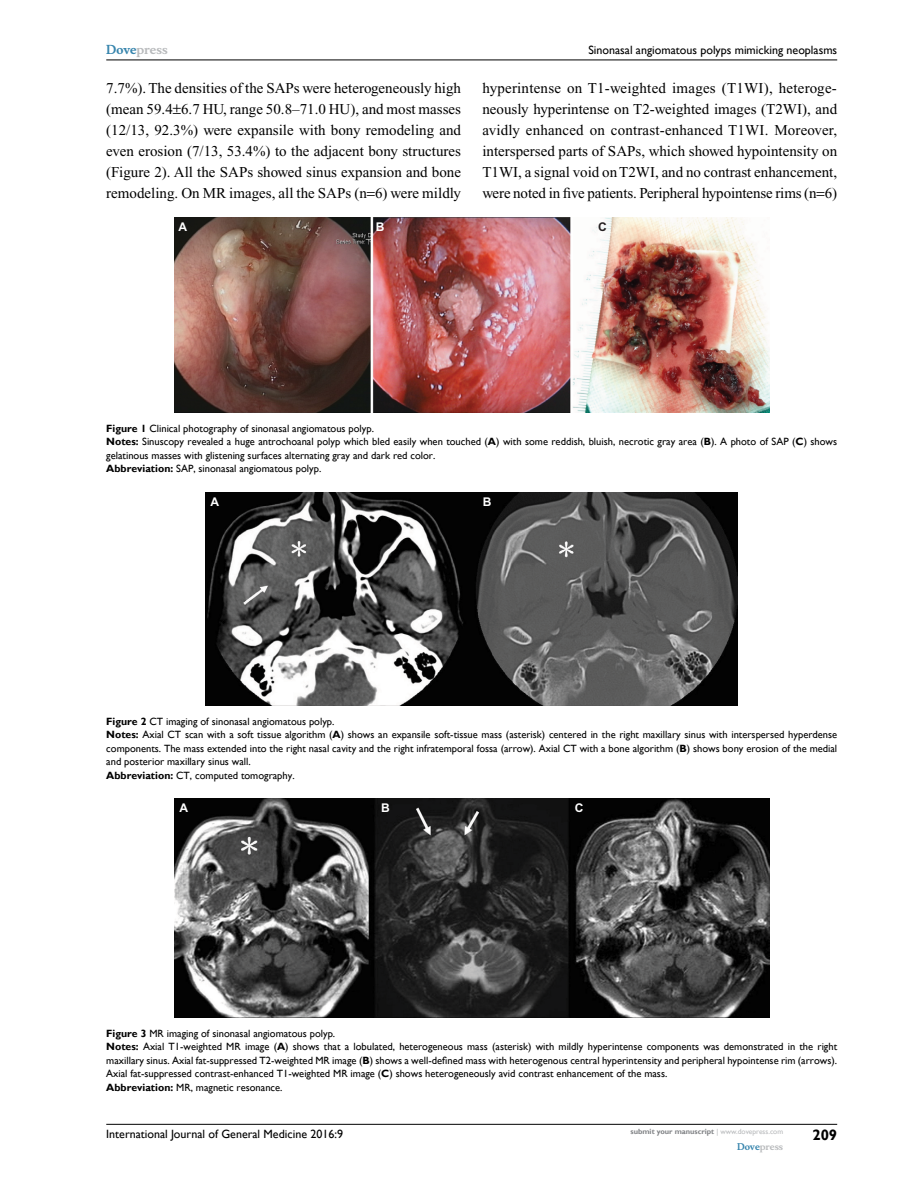
<style>
.page{position:relative;width:918px;height:1188px;background:#fff}
.page>*{position:absolute;margin:0;border:0;box-sizing:border-box;transform-origin:0 0}
.t1{font:15px/21px "Times New Roman";letter-spacing:-.005em;color:#000;text-align:justify}
.t2{font:700 15px "Gill Sans";color:#000}
.t3{font:12px "Gill Sans";color:#000}
.t4{font:700 12px "Musee";color:#b8babc}
.t5{font:700 12px "Arial";color:#fff}
.t6{font:700 12px "Arial";color:#231f20}
.t7{font:10.5px/13.5px "Gill Sans";color:#000}
.t8{font:700 9px "Musee";color:#b8babc}
.t9{font:700 7.5px "Gill Sans";color:#808285}
.s1{color:#3785ad}
.s2{font-weight:700}
.s3{font-weight:400;color:#b8babc}
</style>
<div class="page">
<hr style="left:106px;top:1124px;width:731px;height:1px;background:#000">
<hr style="left:106px;top:60px;width:731px;height:1px;background:#000">
<img style="left:174px;top:218px;width:595px;height:195px">
<img style="left:174px;top:799px;width:595px;height:219px">
<img style="left:206px;top:493px;width:532px;height:212px">
<p class="t4" style="left:106px;top:43px;width:63px"><span class="s1">Dove</span>press</p>
<p class="t3" style="left:588px;top:43px;width:250px">Sinonasal angiomatous polyps mimicking neoplasms</p>
<p class="t1" style="left:106px;top:77px;width:356px">7.7%). The densities of the SAPs were heterogeneously high (mean 59.4 6.7 HU, range 50.8–71.0 HU), and most masses (12/13, 92.3%) were expansile with bony remodeling and even erosion (7/13, 53.4%) to the adjacent bony structures (Figure 2). All the SAPs showed sinus expansion and bone remodeling. On MR images, all the SAPs (n 6) were mildly</p>
<p class="t1" style="left:482px;top:77px;width:356px">hyperintense on T1-weighted images (T1WI), heteroge&shy;neously hyperintense on T2-weighted images (T2WI), and avidly enhanced on contrast-enhanced T1WI. Moreover, interspersed parts of SAPs, which showed hypointensity on T1WI, a signal void on T2WI, and no contrast enhancement, were noted in five patients. Peripheral hypointense rims (n 6)</p>
<p class="t5" style="left:178px;top:219px;width:10px">A</p>
<p class="t5" style="left:376px;top:219px;width:10px">B</p>
<p class="t6" style="left:598px;top:219px;width:10px">C</p>
<p class="t7" style="left:106px;top:422px;width:732px"><span class="s2">Figure 1</span> Clinical photography of sinonasal angiomatous polyp.<br><span class="s2">Notes:</span> Sinuscopy revealed a huge antrochoanal polyp which bled easily when touched (<span class="s2">A</span>) with some reddish, bluish, necrotic gray area (<span class="s2">B</span>). A photo of SAP (<span class="s2">C</span>) shows gelatinous masses with glistening surfaces alternating gray and dark red color.<br><span class="s2">Abbreviation:</span> SAP, sinonasal angiomatous polyp.</p>
<p class="t5" style="left:211px;top:494px;width:10px">A</p>
<p class="t5" style="left:483px;top:494px;width:10px">B</p>
<p class="t7" style="left:106px;top:714px;width:732px"><span class="s2">Figure 2</span> CT imaging of sinonasal angiomatous polyp.<br><span class="s2">Notes:</span> Axial CT scan with a soft tissue algorithm (<span class="s2">A</span>) shows an expansile soft-tissue mass (asterisk) centered in the right maxillary sinus with interspersed hyperdense components. The mass extended into the right nasal cavity and the right infratemporal fossa (arrow). Axial CT with a bone algorithm (<span class="s2">B</span>) shows bony erosion of the medial and posterior maxillary sinus wall.<br><span class="s2">Abbreviation:</span> CT, computed tomography.</p>
<p class="t5" style="left:179px;top:801px;width:10px">A</p>
<p class="t5" style="left:381px;top:801px;width:10px">B</p>
<p class="t5" style="left:575px;top:801px;width:10px">C</p>
<p class="t7" style="left:106px;top:1027px;width:732px"><span class="s2">Figure 3</span> MR imaging of sinonasal angiomatous polyp.<br><span class="s2">Notes:</span> Axial T1-weighted MR image (<span class="s2">A</span>) shows that a lobulated, heterogeneous mass (asterisk) with mildly hyperintense components was demonstrated in the right maxillary sinus. Axial fat-suppressed T2-weighted MR image (<span class="s2">B</span>) shows a well-defined mass with heterogenous central hyperintensity and peripheral hypointense rim (arrows).<br>Axial fat-suppressed contrast-enhanced T1-weighted MR image (<span class="s2">C</span>) shows heterogeneously avid contrast enhancement of the mass.<br><span class="s2">Abbreviation:</span> MR, magnetic resonance.</p>
<p class="t3" style="left:106px;top:1127px;width:238px">International Journal of General Medicine 2016:9</p>
<p class="t9" style="left:631px;top:1127px;width:154px">submit your manuscript <span class="s3">| www.dovepress.com</span></p>
<p class="t8" style="left:737px;top:1141px;width:48px"><span class="s1">Dove</span>press</p>
<h1 class="t2" style="left:812px;top:1126px;width:26px">209</h1>
</div>
